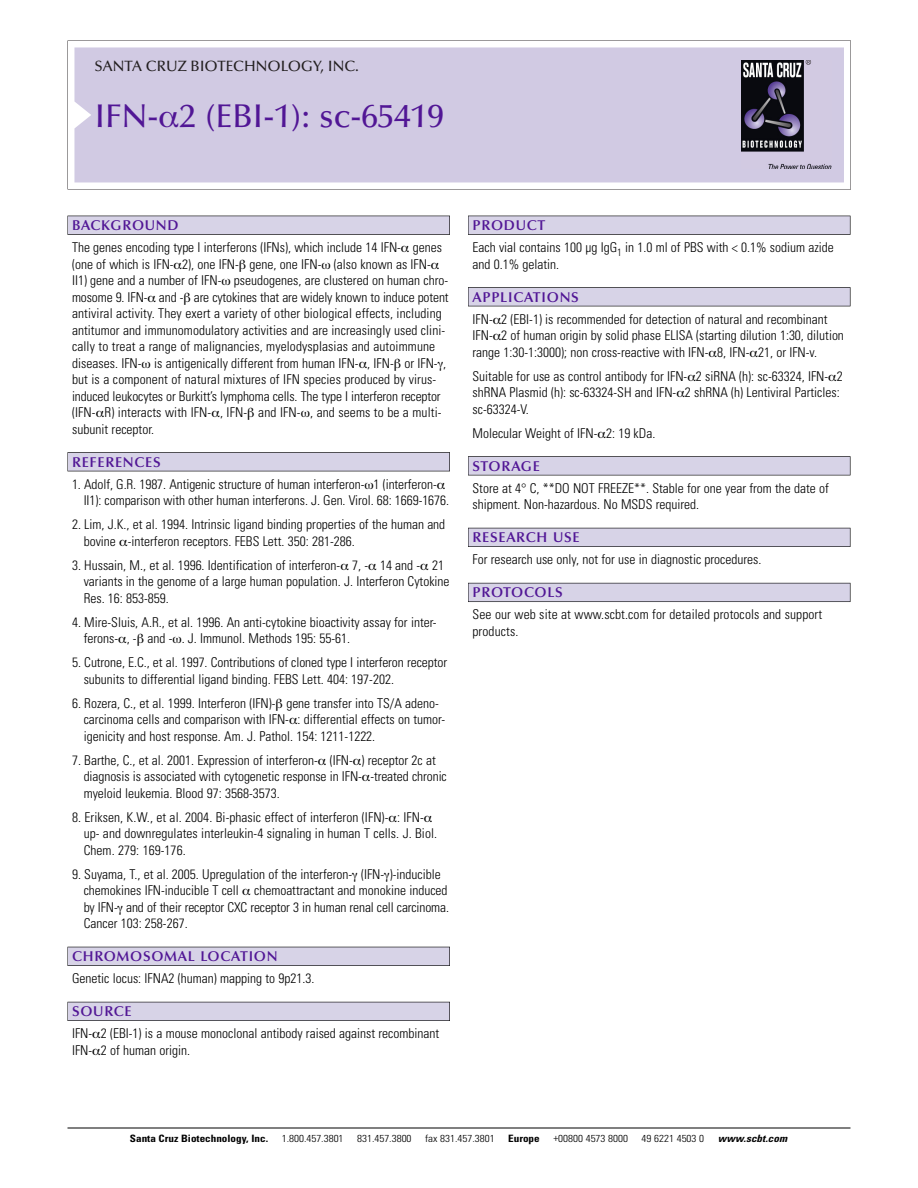
<style>
.page{position:relative;width:918px;height:1188px;background:#fff}
.page>*{position:absolute;margin:0;border:0;box-sizing:border-box;transform-origin:0 0}
.t1{font:500 33px "Optima";color:#511695}
.t2{font:500 15px "Optima";color:#231f20}
.t3{font:600 14.25px "Optima";letter-spacing:.05em;color:#511695}
.t4{font:300 condensed 13.5px/16.5px "Univers";color:#000}
.t5{font:300 condensed 10.2px "Univers";color:#000;scale:1.1 1}
.t6{font:700 condensed 10.2px "Univers";color:#000;scale:1.1 1}
.t7{font:italic 700 condensed 10.2px "Univers";letter-spacing:.005em;color:#000;scale:1.1 1}
</style>
<div class="page">
<svg style="left:68px;top:40px;width:783px;height:149px"></svg>
<div style="left:74px;top:47px;width:770px;height:135px;background:#d1cae3"></div>
<img style="left:741px;top:60px;width:90px;height:108px">
<div style="left:68px;top:216px;width:382px;height:19px;background:#525155"></div>
<div style="left:68px;top:216px;width:381px;height:18px;background:#d7d3e7"></div>
<div style="left:68px;top:452px;width:382px;height:19px;background:#525155"></div>
<div style="left:68px;top:453px;width:381px;height:18px;background:#d7d3e7"></div>
<div style="left:68px;top:947px;width:382px;height:19px;background:#525158"></div>
<div style="left:68px;top:947px;width:381px;height:18px;background:#d7d3e7"></div>
<div style="left:68px;top:1002px;width:382px;height:19px;background:#54535a"></div>
<div style="left:68px;top:1002px;width:381px;height:18px;background:#d7d3e7"></div>
<div style="left:468px;top:216px;width:382px;height:19px;background:#525155"></div>
<div style="left:468px;top:216px;width:382px;height:18px;background:#d7d3e7"></div>
<div style="left:468px;top:287px;width:382px;height:19px;background:#525155"></div>
<div style="left:468px;top:288px;width:382px;height:18px;background:#d7d3e7"></div>
<div style="left:468px;top:456px;width:382px;height:19px;background:#545357"></div>
<div style="left:468px;top:457px;width:382px;height:18px;background:#d7d3e7"></div>
<div style="left:468px;top:528px;width:382px;height:19px;background:#54535a"></div>
<div style="left:468px;top:528px;width:382px;height:18px;background:#d7d3e7"></div>
<div style="left:468px;top:583px;width:382px;height:19px;background:#5b5a62"></div>
<div style="left:468px;top:583px;width:382px;height:18px;background:#d7d3e7"></div>
<hr style="left:68px;top:1128px;width:782px;height:1px;background:#000">
<svg style="left:160px;top:112px;width:18px;height:16px"></svg>
<p class="t2" style="left:94px;top:61px;width:266px">SANTA CRUZ BIOTECHNOLOGY, INC.</p>
<h1 class="t1" style="left:94px;top:103px;width:351px">IFN- 2 (EBI-1): sc-65419</h1>
<p class="t3" style="left:72px;top:219px;width:108px">BACKGROUND</p>
<p class="t4" style="left:72px;top:240px;width:378px">The genes encoding type I interferons (IFNs), which include 14 IFN- genes (one of which is IFN- 2), one IFN- gene, one IFN- (also known as IFN-II1) gene and a number of IFN- pseudogenes, are clustered on human chro&shy;mosome 9. IFN- and - are cytokines that are widely known to induce potent antiviral activity. They exert a variety of other biological effects, including antitumor and immunomodulatory activities and are increasingly used clini&shy;cally to treat a range of malignancies, myelodysplasias and autoimmune diseases. IFN- is antigenically different from human IFN- , IFN- or IFN- , but is a component of natural mixtures of IFN species produced by virus&shy;induced leukocytes or Burkitt’s lymphoma cells. The type I interferon receptor (IFN- R) interacts with IFN- , IFN- and IFN- , and seems to be a multi&shy;subunit receptor.</p>
<p class="t3" style="left:72px;top:456px;width:90px">REFERENCES</p>
<p class="t4" style="left:84px;top:477px;width:367px;text-indent:-12px">1. Adolf, G.R. 1987. Antigenic structure of human interferon- 1 (interferon-<br>II1): comparison with other human interferons. J. Gen. Virol. 68: 1669-1676.</p>
<p class="t4" style="left:84px;top:517px;width:363px;text-indent:-12px">2. Lim, J.K., et al. 1994. Intrinsic ligand binding properties of the human and bovine -interferon receptors. FEBS Lett. 350: 281-286.</p>
<p class="t4" style="left:84px;top:558px;width:367px;text-indent:-12px">3. Hussain, M., et al. 1996. Identification of interferon- 7, - 14 and - 21 variants in the genome of a large human population. J. Interferon Cytokine<br>Res. 16: 853-859.</p>
<p class="t4" style="left:84px;top:615px;width:355px;text-indent:-12px">4. Mire-Sluis, A.R., et al. 1996. An anti-cytokine bioactivity assay for inter&shy;ferons- , - and - . J. Immunol. Methods 195: 55-61.</p>
<p class="t4" style="left:84px;top:655px;width:365px;text-indent:-12px">5. Cutrone, E.C., et al. 1997. Contributions of cloned type I interferon receptor subunits to differential ligand binding. FEBS Lett. 404: 197-202.</p>
<p class="t4" style="left:84px;top:696px;width:363px;text-indent:-12px">6. Rozera, C., et al. 1999. Interferon (IFN)- gene transfer into TS/A adeno&shy;carcinoma cells and comparison with IFN- : differential effects on tumor&shy;igenicity and host response. Am. J. Pathol. 154: 1211-1222.</p>
<p class="t4" style="left:84px;top:753px;width:365px;text-indent:-12px">7. Barthe, C., et al. 2001. Expression of interferon- (IFN- ) receptor 2c at diagnosis is associated with cytogenetic response in IFN- -treated chronic myeloid leukemia. Blood 97: 3568-3573.</p>
<p class="t4" style="left:84px;top:810px;width:355px;text-indent:-12px">8. Eriksen, K.W., et al. 2004. Bi-phasic effect of interferon (IFN)- : IFN&shy;up- and downregulates interleukin-4 signaling in human T cells. J. Biol.<br>Chem. 279: 169-176.</p>
<p class="t4" style="left:84px;top:867px;width:367px;text-indent:-12px">9. Suyama, T., et al. 2005. Upregulation of the interferon- (IFN- )-inducible chemokines IFN-inducible T cell chemoattractant and monokine induced by IFN- and of their receptor CXC receptor 3 in human renal cell carcinoma.<br>Cancer 103: 258-267.</p>
<p class="t3" style="left:72px;top:951px;width:207px">CHROMOSOMAL LOCATION</p>
<p class="t4" style="left:72px;top:971px;width:244px">Genetic locus: IFNA2 (human) mapping to 9p21.3.</p>
<p class="t3" style="left:72px;top:1006px;width:61px">SOURCE</p>
<p class="t4" style="left:72px;top:1026px;width:369px">IFN- 2 (EBI-1) is a mouse monoclonal antibody raised against recombinant<br>IFN- 2 of human origin.</p>
<p class="t3" style="left:473px;top:219px;width:74px">PRODUCT</p>
<p class="t4" style="left:473px;top:240px;width:363px">Each vial contains 100 µg IgG<sub>1</sub> in 1.0 ml of PBS with &lt; 0.1% sodium azide and 0.1% gelatin.</p>
<p class="t3" style="left:473px;top:291px;width:108px">APPLICATIONS</p>
<p class="t4" style="left:473px;top:312px;width:373px">IFN- 2 (EBI-1) is recommended for detection of natural and recombinant<br>IFN- 2 of human origin by solid phase ELISA (starting dilution 1:30, dilution range 1:30-1:3000); non cross-reactive with IFN- 8, IFN- 21, or IFN-v.</p>
<p class="t4" style="left:473px;top:369px;width:372px">Suitable for use as control antibody for IFN- 2 siRNA (h): sc-63324, IFN- 2 shRNA Plasmid (h): sc-63324-SH and IFN- 2 shRNA (h) Lentiviral Particles: sc-63324-V.</p>
<p class="t4" style="left:473px;top:426px;width:184px">Molecular Weight of IFN- 2: 19 kDa.</p>
<p class="t3" style="left:473px;top:460px;width:69px">STORAGE</p>
<p class="t4" style="left:473px;top:481px;width:358px">Store at 4° C, **DO NOT FREEZE**. Stable for one year from the date of shipment. Non-hazardous. No MSDS required.</p>
<p class="t3" style="left:473px;top:532px;width:109px">RESEARCH USE</p>
<p class="t4" style="left:473px;top:552px;width:290px">For research use only, not for use in diagnostic procedures.</p>
<p class="t3" style="left:473px;top:587px;width:92px">PROTOCOLS</p>
<p class="t4" style="left:473px;top:607px;width:351px">See our web site at www.scbt.com for detailed protocols and support products.</p>
<p class="t6" style="left:130px;top:1135px;width:127px">Santa Cruz Biotechnology, Inc.</p>
<p class="t5" style="left:282px;top:1135px;width:58px">1.800.457.3801</p>
<p class="t5" style="left:357px;top:1135px;width:51px">831.457.3800</p>
<p class="t5" style="left:425px;top:1135px;width:65px">fax 831.457.3801</p>
<p class="t6" style="left:508px;top:1135px;width:30px">Europe</p>
<p class="t5" style="left:553px;top:1135px;width:69px">+00800 4573 8000</p>
<p class="t5" style="left:642px;top:1135px;width:58px">49 6221 4503 0</p>
<p class="t7" style="left:718px;top:1135px;width:64px">www.scbt.com</p>
</div>
